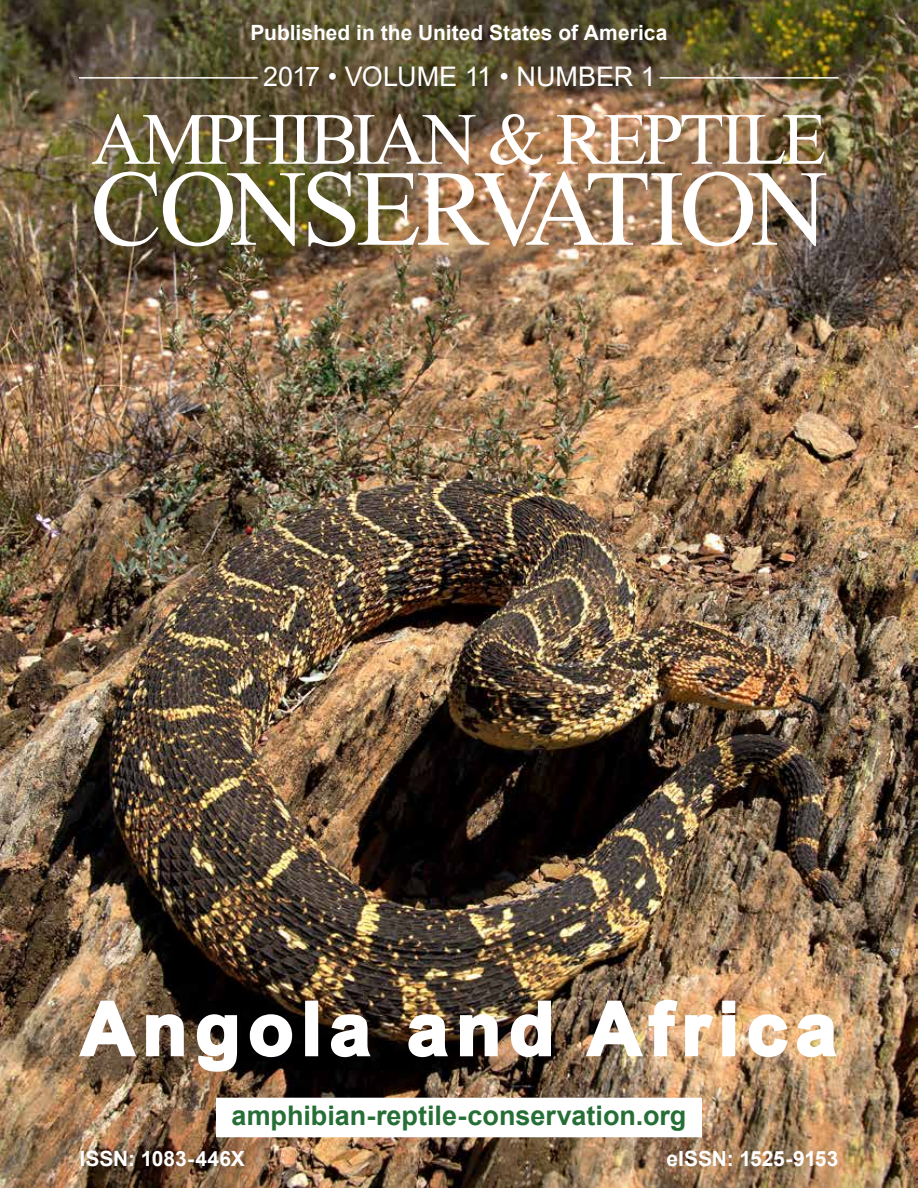
<style>
.page{position:relative;width:918px;height:1188px;background:#fff}
.page>*{position:absolute;margin:0;border:0;box-sizing:border-box;transform-origin:0 0}
.t1{font:108px "Mongolian Baiti";letter-spacing:-.05em;color:#fff}
.t2{font:73.5px "Mongolian Baiti";letter-spacing:-.045em;color:#fff}
.t3{font:700 73.5px "Arial";letter-spacing:.11em;color:#fff}
.t4{font:700 27px "Arial";color:#266e36}
.t5{font:27px "Arial";letter-spacing:-.005em;color:#fff}
.t6{font:700 21px "Arial";color:#fff}
</style>
<div class="page">
<img style="left:0;top:0;width:918px;height:1188px">
<svg style="left:77px;top:998px;width:61px;height:60px"></svg>
<svg style="left:145px;top:1012px;width:40px;height:46px"></svg>
<svg style="left:195px;top:1013px;width:44px;height:60px"></svg>
<svg style="left:248px;top:1013px;width:46px;height:46px"></svg>
<div style="left:305px;top:1001px;width:13px;height:55px;border:3px solid #fff"></div>
<svg style="left:329px;top:1012px;width:44px;height:47px"></svg>
<img style="left:406px;top:1012px;width:45px;height:47px">
<svg style="left:458px;top:1012px;width:41px;height:46px"></svg>
<img style="left:509px;top:999px;width:43px;height:60px">
<img style="left:584px;top:998px;width:131px;height:60px">
<svg style="left:721px;top:999px;width:16px;height:59px"></svg>
<img style="left:747px;top:1012px;width:92px;height:47px">
<hr style="left:660px;top:77px;width:178px;height:2px;background:#fff">
<div style="left:216px;top:1098px;width:486px;height:39px;background:#fff"></div>
<hr style="left:79px;top:77px;width:179px;height:2px;background:#fff">
<p class="t6" style="left:251px;top:18px;width:418px">Published in the United States of America</p>
<p class="t5" style="left:263px;top:58px;width:394px">2017 • VOLUME 11 • NUMBER 1</p>
<h2 class="t2" style="left:91px;top:100px;width:737px">AMPHIBIAN &amp; REPTILE</h2>
<h1 class="t1" style="left:90px;top:151px;width:739px">CONSERVATION</h1>
<h2 class="t3" style="left:81px;top:977px;width:757px">Angola and Africa</h2>
<p class="t4" style="left:232px;top:1097px;width:456px">amphibian-reptile-conservation.org</p>
<p class="t6" style="left:80px;top:1144px;width:167px">ISSN: 1083-446X</p>
<p class="t6" style="left:666px;top:1144px;width:174px">eISSN: 1525-9153</p>
</div>
